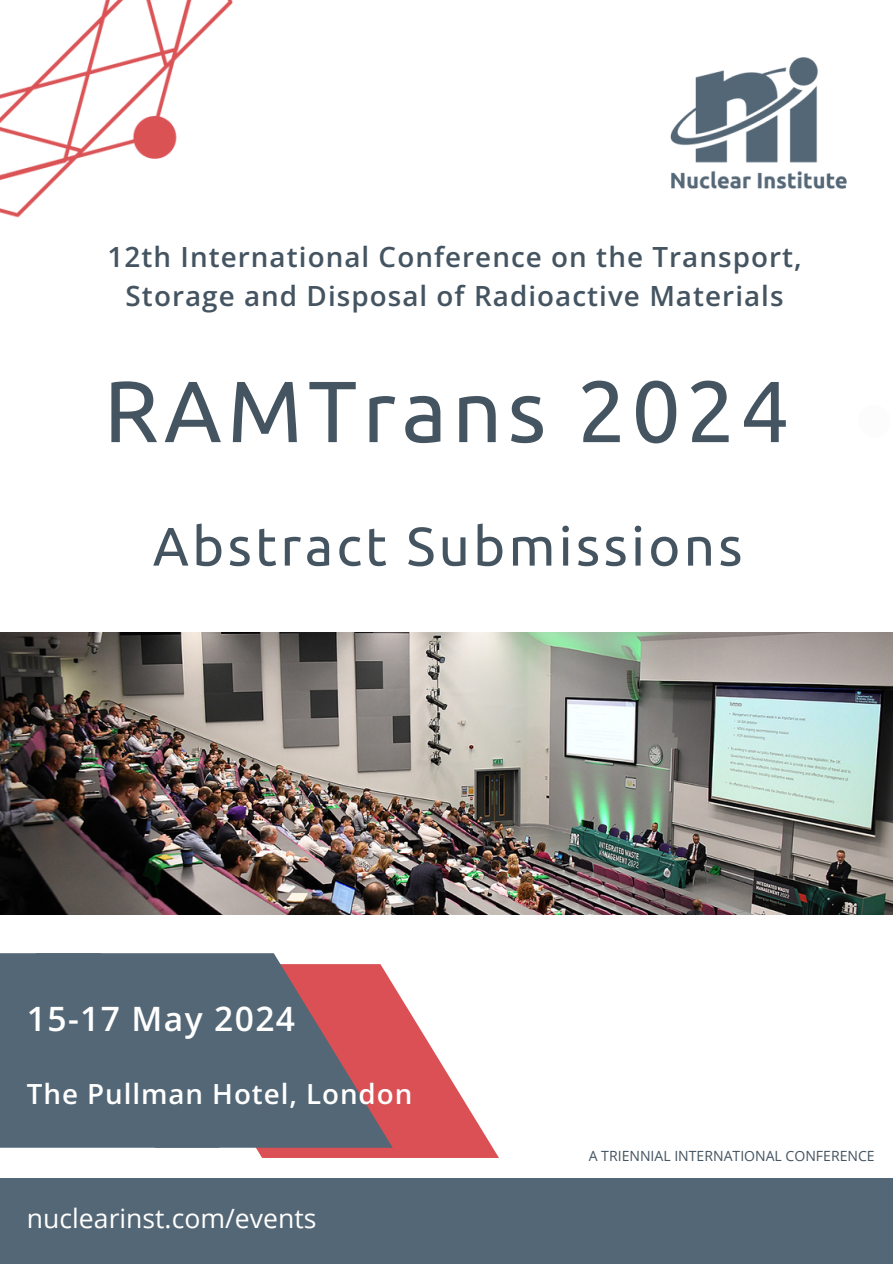
<style>
.page{position:relative;width:893px;height:1264px;background:#fff}
.page>*{position:absolute;margin:0;border:0;box-sizing:border-box;transform-origin:0 0}
.t1{font:86.7px "Ubuntu";letter-spacing:.065em;color:#445461}
.t2{font:54.3px "Ubuntu";letter-spacing:.065em;color:#445461}
.t3{font:600 33.6px "Open Sans";letter-spacing:.04em;color:#fff}
.t4{font:600 27.75px/38.2px "Open Sans";letter-spacing:.04em;color:#445461;text-align:center}
.t5{font:600 27.75px "Open Sans";letter-spacing:.035em;color:#fff}
.t6{font:26.55px "Open Sans";color:#fff}
.t7{font:14.1px "Open Sans";color:#445461}
</style>
<div class="page">
<img style="left:670px;top:57px;width:177px;height:132px">
<div style="left:0;top:1178px;width:892px;height:85px;background:#546776"></div>
<svg style="left:143px;top:985px;width:356px;height:172px"></svg>
<svg style="left:219px;top:953px;width:174px;height:194px;background:#836671"></svg>
<div style="left:0;top:953px;width:219px;height:194px;background:#546776"></div>
<img style="left:0;top:632px;width:892px;height:282px">
<img style="left:0;top:0;width:233px;height:218px">
<p class="t4" style="left:108px;top:237px;width:695px">12th International Conference on the Transport,<br>Storage and Disposal of Radioactive Materials</p>
<p class="t1" style="left:104px;top:361px;width:687px">RAMTrans 2024</p>
<p class="t2" style="left:153px;top:515px;width:591px">Abstract Submissions</p>
<p class="t3" style="left:27px;top:994px;width:269px">15-17 May 2024</p>
<p class="t5" style="left:27px;top:1073px;width:387px">The Pullman Hotel, London</p>
<p class="t6" style="left:27px;top:1199px;width:291px">nuclearinst.com/events</p>
<p class="t7" style="left:588px;top:1145px;width:287px">A TRIENNIAL INTERNATIONAL CONFERENCE</p>
</div>
